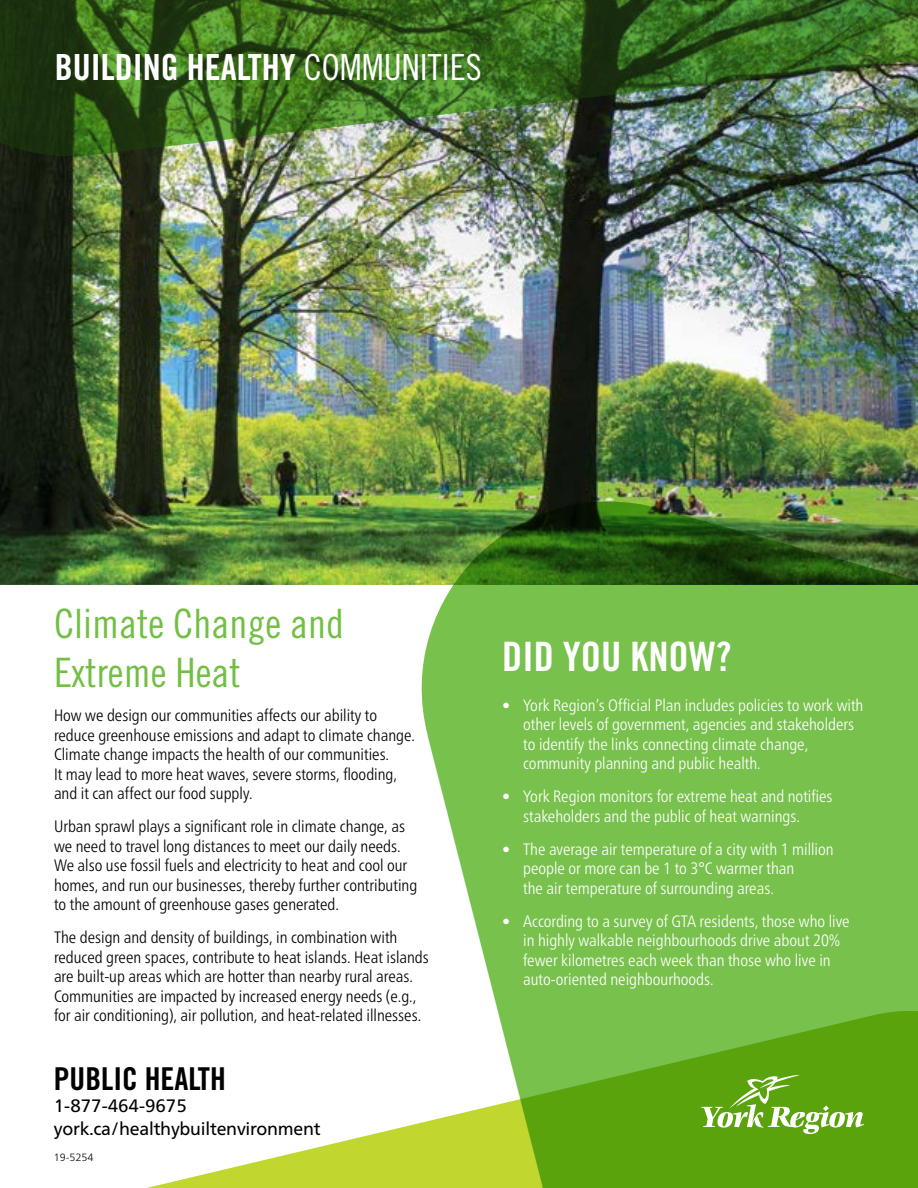
<style>
.page{position:relative;width:918px;height:1188px;background:#fff}
.page>*{position:absolute;margin:0;border:0;box-sizing:border-box;transform-origin:0 0}
.t1{font:40.5px/48.6px "Trade Gothic LT Pro Cn 18";color:#72bf44}
.t2{font:40.5px "Trade Gothic LT Pro Bd Cn 20";color:#fff}
.t3{font:36px "Trade Gothic LT Pro Bd Cn 20";color:#fff}
.t4{font:31.5px "Trade Gothic LT Pro Bd Cn 20";color:#000}
.t5{font:18px "Frutiger Neue LT Pro";letter-spacing:-.01em;color:#000}
.t6{font:300 condensed 16.5px/19.5px "Frutiger Neue LT Pro";color:#000}
.t7{font:300 condensed 16.5px/19.5px "Frutiger Neue LT Pro";color:#fff}
.t8{font:300 10.5px "Frutiger Neue LT Pro";color:#000}
.s1{font-family:"Trade Gothic LT Pro Cn 18"}
</style>
<div class="page">
<img style="left:0;top:172px;width:918px;height:413px">
<svg style="left:147px;top:1129px;width:245px;height:59px"></svg>
<svg style="left:392px;top:470px;width:526px;height:718px;background:#7cb650"></svg>
<img style="left:0;top:0;width:918px;height:172px">
<svg style="left:701px;top:1075px;width:163px;height:59px;background:#7bb53d"></svg>
<p class="t3" style="left:55px;top:45px;width:429px">BUILDING HEALTHY <span class="s1">COMMUNITIES</span></p>
<p class="t1" style="left:54px;top:599px;width:292px">Climate Change and<br>Extreme Heat</p>
<p class="t6" style="left:54px;top:706px;width:363px">How we design our communities affects our ability to reduce greenhouse emissions and adapt to climate change.<br>Climate change impacts the health of our communities.<br>It may lead to more heat waves, severe storms, flooding, and it can affect our food supply.</p>
<p class="t6" style="left:54px;top:817px;width:365px">Urban sprawl plays a significant role in climate change, as we need to travel long distances to meet our daily needs.<br>We also use fossil fuels and electricity to heat and cool our homes, and run our businesses, thereby further contributing to the amount of greenhouse gases generated.</p>
<p class="t6" style="left:54px;top:928px;width:376px">The design and density of buildings, in combination with reduced green spaces, contribute to heat islands. Heat islands are built-up areas which are hotter than nearby rural areas.<br>Communities are impacted by increased energy needs (e.g., for air conditioning), air pollution, and heat-related illnesses.</p>
<p class="t4" style="left:54px;top:1059px;width:174px">PUBLIC HEALTH</p>
<p class="t5" style="left:54px;top:1095px;width:134px">1-877-464-9675</p>
<p class="t5" style="left:54px;top:1117px;width:268px">york.ca/healthybuiltenvironment</p>
<p class="t8" style="left:54px;top:1151px;width:41px">19-5254</p>
<p class="t2" style="left:502px;top:632px;width:231px">DID YOU KNOW?</p>
<p class="t7" style="left:523px;top:695px;width:342px;text-indent:-21px">• York Region’s Official Plan includes policies to work with other levels of government, agencies and stakeholders to identify the links connecting climate change, community planning and public health.</p>
<p class="t7" style="left:523px;top:787px;width:311px;text-indent:-21px">• York Region monitors for extreme heat and notifies stakeholders and the public of heat warnings.</p>
<p class="t7" style="left:523px;top:839px;width:312px;text-indent:-21px">• The average air temperature of a city with 1 million people or more can be 1 to 3°C warmer than<br>the air temperature of surrounding areas.</p>
<p class="t7" style="left:523px;top:911px;width:328px;text-indent:-21px">• According to a survey of GTA residents, those who live in highly walkable neighbourhoods drive about 20% fewer kilometres each week than those who live in auto-oriented neighbourhoods.</p>
</div>
